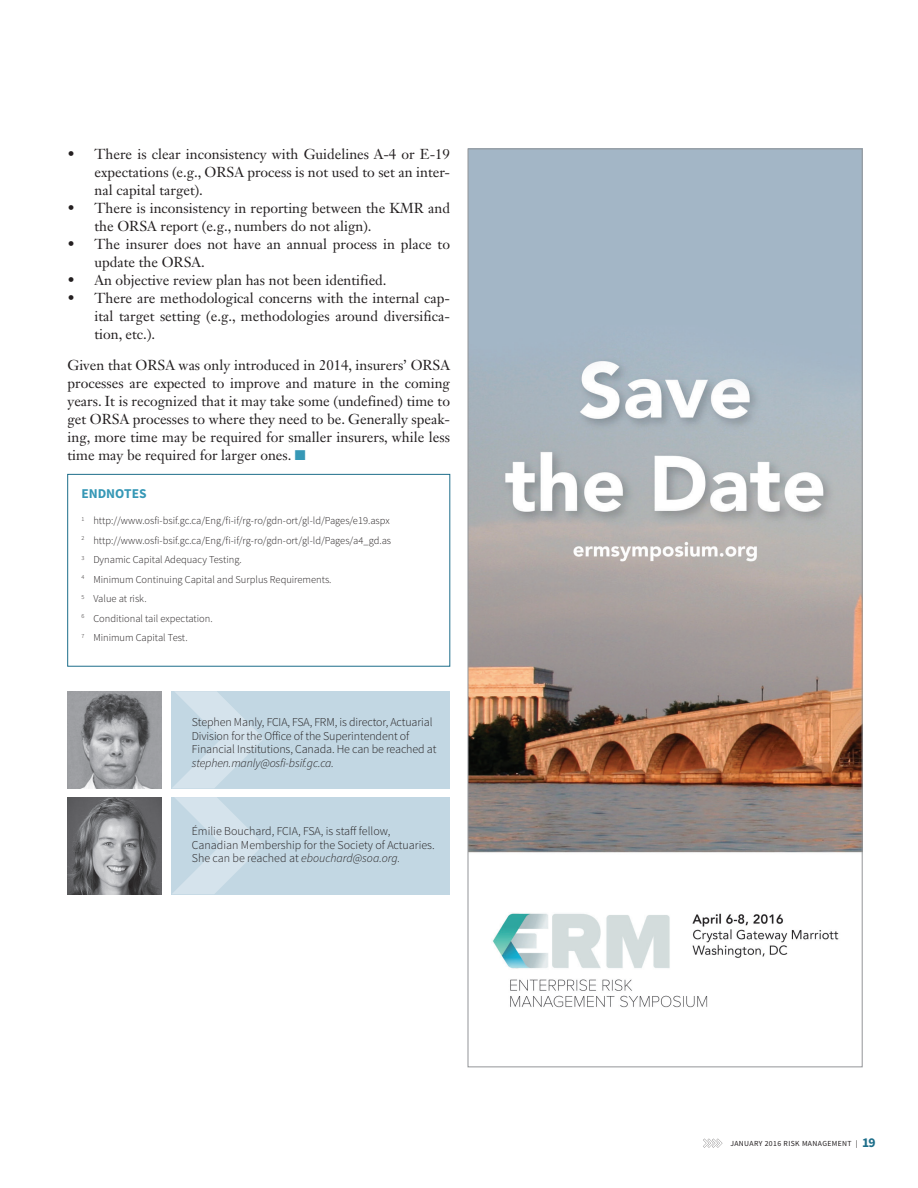
<style>
.page{position:relative;width:918px;height:1188px;background:#fff}
.page>*{position:absolute;margin:0;border:0;box-sizing:border-box;transform-origin:0 0}
.t1{font:14.25px/18px "Janson Text LT Std";color:#231f20;text-align:justify}
.t2{font:700 13.5px "Source Sans Pro";color:#3698b6}
.t3{font:300 12px/13.5px "Source Sans Pro";letter-spacing:-.01em;color:#231f20}
.t4{font:italic 300 12px "Source Sans Pro";letter-spacing:-.01em;color:#231f20}
.t5{font:300 10.5px/19.5px "Source Sans Pro";color:#231f20}
.t6{font:7.8px "Source Sans Pro";letter-spacing:.05em;color:#231f20}
.s1{color:#3698b6}
.s2{font-style:italic}
.s3{font-weight:700;font-size:13.5px;color:#1d6e8a}
</style>
<div class="page">
<div style="left:172px;top:691px;width:278px;height:97px;background:#c2d7e3"></div>
<img style="left:68px;top:691px;width:94px;height:97px">
<svg style="left:173px;top:691px;width:90px;height:97px"></svg>
<div style="left:172px;top:797px;width:278px;height:97px;background:#c2d7e3"></div>
<img style="left:68px;top:797px;width:94px;height:97px">
<svg style="left:172px;top:797px;width:91px;height:97px"></svg>
<div style="left:68px;top:474px;width:382px;height:192px;border:1px solid #1d6e8a"></div>
<svg style="left:703px;top:1139px;width:19px;height:9px"></svg>
<img style="left:470px;top:150px;width:391px;height:858px">
<p class="t1" style="left:95px;top:145px;width:357px;text-indent:-27px">• There is clear inconsistency with Guidelines A-4 or E-19 expectations (e.g., ORSA process is not used to set an inter&shy;nal capital target).</p>
<p class="t1" style="left:95px;top:199px;width:357px;text-indent:-27px">• There is inconsistency in reporting between the KMR and the ORSA report (e.g., numbers do not align).</p>
<p class="t1" style="left:95px;top:235px;width:357px;text-indent:-27px">• The insurer does not have an annual process in place to update the ORSA.</p>
<p class="t1" style="left:68px;top:271px;width:321px">• An objective review plan has not been identified.</p>
<p class="t1" style="left:95px;top:289px;width:357px;text-indent:-27px">• There are methodological concerns with the internal cap&shy;ital target setting (e.g., methodologies around diversifica&shy;tion, etc.).</p>
<p class="t1" style="left:68px;top:356px;width:384px">Given that ORSA was only introduced in 2014, insurers’ ORSA processes are expected to improve and mature in the coming years. It is recognized that it may take some (undefined) time to get ORSA processes to where they need to be. Generally speak&shy;ing, more time may be required for smaller insurers, while less time may be required for larger ones. <span class="s1">■</span></p>
<p class="t2" style="left:81px;top:485px;width:67px">ENDNOTES</p>
<p class="t5" style="left:81px;top:511px;width:311px"><sup>1</sup> http://www.osfi‑bsif.gc.ca/Eng/fi‑if/rg‑ro/gdn‑ort/gl‑ld/Pages/e19.aspx <sup>2</sup> http://www.osfi‑bsif.gc.ca/Eng/fi‑if/rg‑ro/gdn‑ort/gl‑ld/Pages/a4_gd.as <sup>3</sup> Dynamic Capital Adequacy Testing.<br><sup>4</sup> Minimum Continuing Capital and Surplus Requirements.<br><sup>5</sup> Value at risk.<br><sup>6</sup> Conditional tail expectation.<br><sup>7</sup> Minimum Capital Test.</p>
<p class="t3" style="left:192px;top:716px;width:246px">Stephen Manly, FCIA, FSA, FRM, is director, Actuarial<br>Division for the Office of the Superintendent of<br>Financial Institutions, Canada. He can be reached at</p>
<p class="t4" style="left:192px;top:755px;width:144px">stephen.manly@osfi-bsif.gc.ca.</p>
<p class="t3" style="left:192px;top:825px;width:244px">Émilie Bouchard, FCIA, FSA, is staff fellow,<br>Canadian Membership for the Society of Actuaries.<br>She can be reached at <span class="s2">ebouchard@soa.org.</span></p>
<p class="t6" style="left:730px;top:1138px;width:147px">JANUARY 2016 RISK MANAGEMENT | <span class="s3">19</span></p>
</div>
